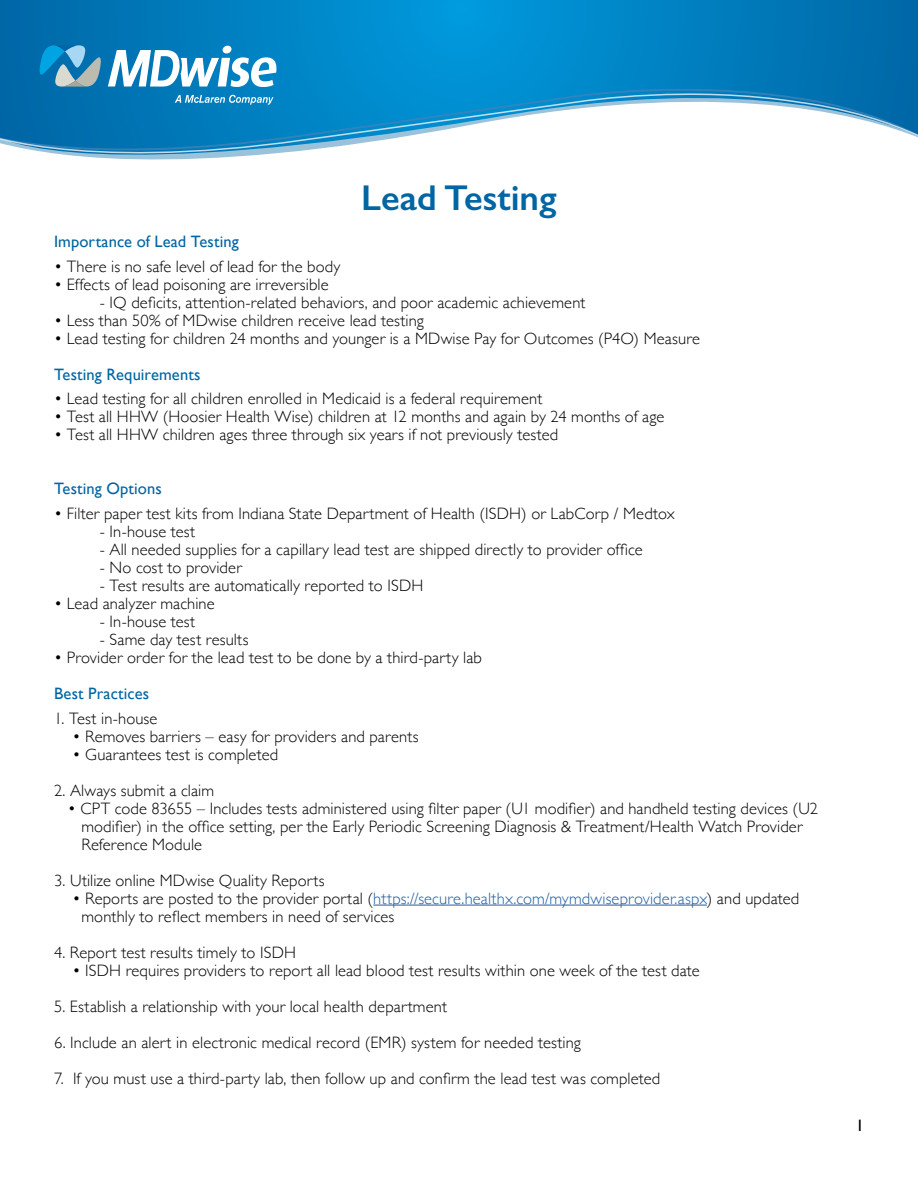
<style>
.page{position:relative;width:918px;height:1188px;background:#fff}
.page>*{position:absolute;margin:0;border:0;box-sizing:border-box;transform-origin:0 0}
.t1{font:600 36px "Gill Sans";color:#0065a4}
.body_copy{font:300 16.5px "Gill Sans";letter-spacing:.005em;color:#000}
.body_copy-2{font:16.5px "Gill Sans";letter-spacing:.005em;color:#0065a4}
.t2{font:16.5px "Gill Sans";color:#000}
.s1{color:#215e9e}
</style>
<div class="page">
<svg style="left:0;top:0;width:918px;height:160px;background:#0f88c5"></svg>
<svg style="left:0;top:81px;width:918px;height:4px;background:#0080c1"></svg>
<svg style="left:0;top:85px;width:918px;height:70px"></svg>
<svg style="left:175px;top:95px;width:99px;height:10px"></svg>
<svg style="left:40px;top:45px;width:236px;height:42px"></svg>
<hr style="left:373px;top:905px;width:334px;height:1px;background:#215e9e">
<p class="t1" style="left:361px;top:176px;width:197px">Lead Testing</p>
<p class="body_copy-2" style="left:54px;top:232px;width:186px">Importance of Lead Testing</p>
<p class="body_copy" style="left:54px;top:253px;width:288px">• There is no safe level of lead for the body</p>
<p class="body_copy" style="left:54px;top:271px;width:276px">• Effects of lead poisoning are irreversible</p>
<p class="body_copy" style="left:100px;top:289px;width:487px">- IQ deficits, attention-related behaviors, and poor academic achievement</p>
<p class="body_copy" style="left:54px;top:307px;width:371px">• Less than 50% of MDwise children receive lead testing</p>
<p class="body_copy" style="left:54px;top:325px;width:648px">• Lead testing for children 24 months and younger is a MDwise Pay for Outcomes (P4O) Measure</p>
<p class="body_copy-2" style="left:54px;top:364px;width:148px">Testing Requirements</p>
<p class="body_copy" style="left:54px;top:386px;width:490px">• Lead testing for all children enrolled in Medicaid is a federal requirement</p>
<p class="body_copy" style="left:54px;top:404px;width:612px">• Test all HHW (Hoosier Health Wise) children at 12 months and again by 24 months of age</p>
<p class="body_copy" style="left:54px;top:422px;width:506px">• Test all HHW children ages three through six years if not previously tested</p>
<p class="body_copy-2" style="left:54px;top:479px;width:109px">Testing Options</p>
<p class="body_copy" style="left:54px;top:501px;width:622px">• Filter paper test kits from Indiana State Department of Health (ISDH) or LabCorp / Medtox</p>
<p class="body_copy" style="left:100px;top:519px;width:97px">- In-house test</p>
<p class="body_copy" style="left:100px;top:537px;width:544px">- All needed supplies for a capillary lead test are shipped directly to provider office</p>
<p class="body_copy" style="left:100px;top:555px;width:143px">- No cost to provider</p>
<p class="body_copy" style="left:100px;top:573px;width:325px">- Test results are automatically reported to ISDH</p>
<p class="body_copy" style="left:54px;top:591px;width:162px">• Lead analyzer machine</p>
<p class="body_copy" style="left:100px;top:609px;width:97px">- In-house test</p>
<p class="body_copy" style="left:100px;top:627px;width:150px">- Same day test results</p>
<p class="body_copy" style="left:54px;top:645px;width:429px">• Provider order for the lead test to be done by a third-party lab</p>
<p class="body_copy-2" style="left:54px;top:684px;width:97px">Best Practices</p>
<p class="body_copy" style="left:54px;top:705px;width:105px">1. Test in-house</p>
<p class="body_copy" style="left:72px;top:723px;width:348px">• Removes barriers – easy for providers and parents</p>
<p class="body_copy" style="left:72px;top:741px;width:207px">• Guarantees test is completed</p>
<p class="body_copy" style="left:54px;top:777px;width:162px">2. Always submit a claim</p>
<p class="body_copy" style="left:68px;top:795px;width:752px">• CPT code 83655 – Includes tests administered using filter paper (U1 modifier) and handheld testing devices (U2</p>
<p class="body_copy" style="left:82px;top:813px;width:723px">modifier) in the office setting, per the Early Periodic Screening Diagnosis &amp; Treatment/Health Watch Provider</p>
<p class="body_copy" style="left:82px;top:831px;width:122px">Reference Module</p>
<p class="body_copy" style="left:54px;top:867px;width:272px">3. Utilize online MDwise Quality Reports</p>
<p class="body_copy" style="left:72px;top:885px;width:728px">• Reports are posted to the provider portal (<span class="s1">https://secure.healthx.com/mymdwiseprovider.aspx</span>) and updated</p>
<p class="body_copy" style="left:82px;top:903px;width:314px">monthly to reflect members in need of services</p>
<p class="body_copy" style="left:54px;top:939px;width:243px">4. Report test results timely to ISDH</p>
<p class="body_copy" style="left:72px;top:957px;width:629px">• ISDH requires providers to report all lead blood test results within one week of the test date</p>
<p class="body_copy" style="left:54px;top:993px;width:395px">5. Establish a relationship with your local health department</p>
<p class="body_copy" style="left:54px;top:1029px;width:528px">6. Include an alert in electronic medical record (EMR) system for needed testing</p>
<p class="body_copy" style="left:54px;top:1065px;width:608px">7. If you must use a third-party lab, then follow up and confirm the lead test was completed</p>
<p class="t2" style="left:856px;top:1116px;width:10px">1</p>
</div>
